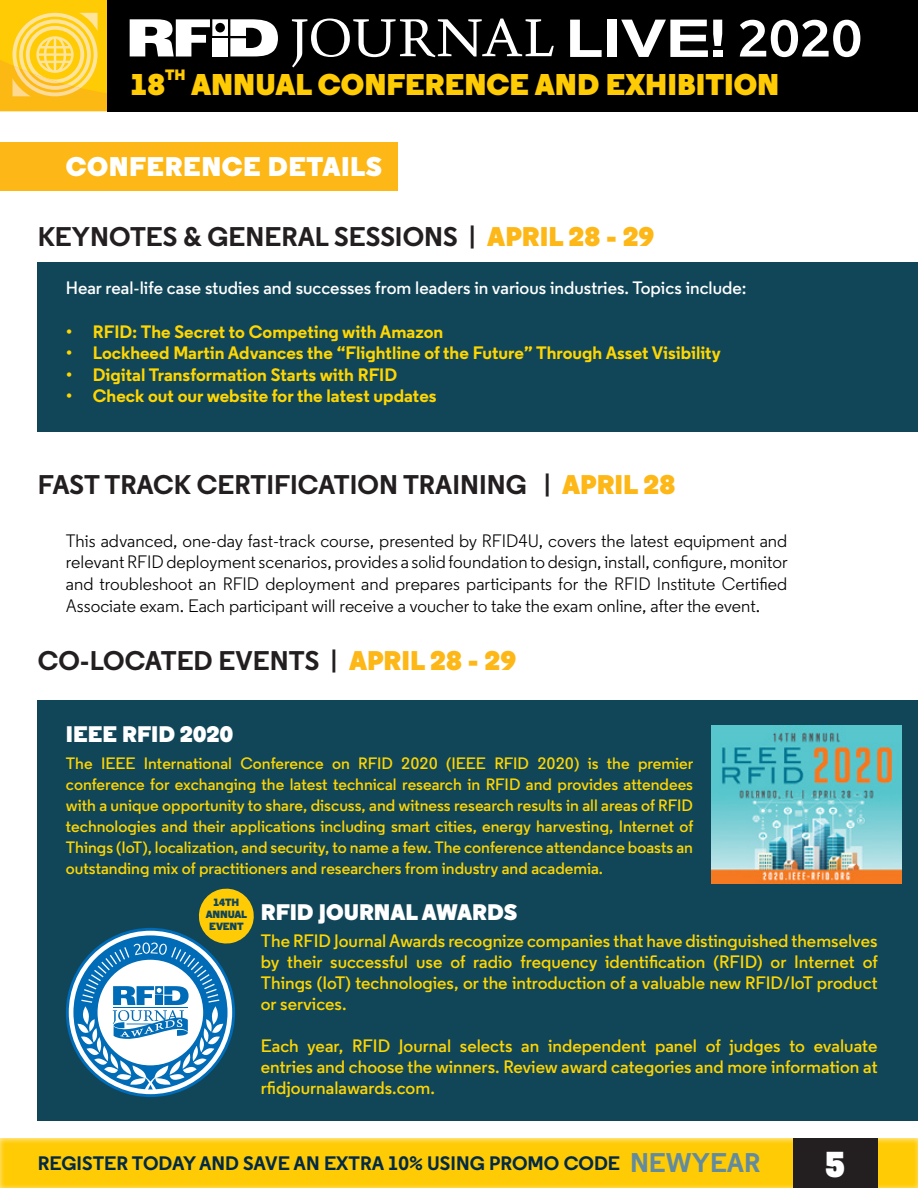
<style>
.page{position:relative;width:918px;height:1188px;background:#fff}
.page>*{position:absolute;margin:0;border:0;box-sizing:border-box;transform-origin:0 0}
.t1{font:900 36px "Regular";color:#fff}
.t2{font:900 30px "Regular";color:#ffcb05}
.t3{font:700 27px "Regular";color:#231f20}
.t4{font:900 27px "Regular";letter-spacing:.02em;color:#fff}
.t5{font:900 22.5px "Regular";color:#fff}
.t6{font:700 19.5px "Regular";color:#032a45}
.t7{font:600 18px/21px "Regular";color:#ffd600;text-align:justify}
.t8{font:18px/21.6px "Regular";color:#000;text-align:justify}
.t9{font:700 18px "Regular";color:#ffd600}
.t10{font:600 18px "Regular";color:#fff}
.t11{font:600 16.5px/21px "Regular";color:#ffd600;text-align:justify}
.t12{font:900 15px "Regular";color:#ffcb05}
.t13{font:900 10.5px/12px "Regular";letter-spacing:-.02em;color:#114659;text-align:center}
.s1{font-weight:900;color:#fdb717}
.s2{font-size:27px;color:#628b9f}
</style>
<div class="page">
<svg style="left:0;top:0;width:94px;height:111px"></svg>
<div style="left:94px;top:0;width:824px;height:114px;background:#fff;opacity:.75"></div>
<div style="left:108px;top:0;width:810px;height:111px;background:#000"></div>
<svg style="left:292px;top:19px;width:262px;height:48px"></svg>
<svg style="left:130px;top:19px;width:148px;height:38px"></svg>
<svg style="left:570px;top:20px;width:32px;height:37px"></svg>
<div style="left:607px;top:20px;width:10px;height:37px;background:#fff"></div>
<svg style="left:621px;top:20px;width:101px;height:37px"></svg>
<svg style="left:740px;top:20px;width:120px;height:37px"></svg>
<div style="left:0;top:1129px;width:918px;height:59px;background:#fff;opacity:.75"></div>
<div style="left:793px;top:1138px;width:85px;height:50px;background:#231f20"></div>
<div style="left:0;top:142px;width:398px;height:49px;background:#fdb717"></div>
<div style="left:38px;top:263px;width:880px;height:169px;background:#114659"></div>
<div style="left:38px;top:701px;width:880px;height:420px;background:#114659"></div>
<img style="left:711px;top:725px;width:190px;height:159px">
<svg style="left:78px;top:888px;width:176px;height:203px"></svg>
<h2 class="t2" style="left:130px;top:66px;width:37px">18</h2>
<p class="t12" style="left:165px;top:65px;width:22px">TH</p>
<h2 class="t2" style="left:191px;top:66px;width:590px">ANNUAL CONFERENCE AND EXHIBITION</h2>
<h3 class="t4" style="left:66px;top:150px;width:318px">CONFERENCE DETAILS</h3>
<h3 class="t3" style="left:38px;top:219px;width:618px">KEYNOTES &amp; GENERAL SESSIONS | <span class="s1">APRIL 28 - 29</span></h3>
<p class="t10" style="left:66px;top:277px;width:682px">Hear real-life case studies and successes from leaders in various industries. Topics include:</p>
<p class="t9" style="left:66px;top:320px;width:379px">• RFID: The Secret to Competing with Amazon</p>
<p class="t9" style="left:66px;top:342px;width:656px">• Lockheed Martin Advances the “Flightline of the Future” Through Asset Visibility</p>
<p class="t9" style="left:66px;top:363px;width:333px">• Digital Transformation Starts with RFID</p>
<p class="t9" style="left:66px;top:385px;width:372px">• Check out our website for the latest updates</p>
<h3 class="t3" style="left:38px;top:468px;width:639px">FAST TRACK CERTIFICATION TRAINING | <span class="s1">APRIL 28</span></h3>
<p class="t8" style="left:66px;top:530px;width:723px">This advanced, one-day fast-track course, presented by RFID4U, covers the latest equipment and relevant RFID deployment scenarios, provides a solid foundation to design, install, configure, monitor and troubleshoot an RFID deployment and prepares participants for the RFID Institute Certified Associate exam. Each participant will receive a voucher to take the exam online, after the event.</p>
<h3 class="t3" style="left:38px;top:644px;width:480px">CO-LOCATED EVENTS | <span class="s1">APRIL 28 - 29</span></h3>
<h3 class="t5" style="left:66px;top:720px;width:169px">IEEE RFID 2020</h3>
<p class="t11" style="left:66px;top:753px;width:629px">The IEEE International Conference on RFID 2020 (IEEE RFID 2020) is the premier conference for exchanging the latest technical research in RFID and provides attendees with a unique opportunity to share, discuss, and witness research results in all areas of RFID technologies and their applications including smart cities, energy harvesting, Internet of Things (IoT), localization, and security, to name a few. The conference attendance boasts an outstanding mix of practitioners and researchers from industry and academia.</p>
<h3 class="t5" style="left:261px;top:899px;width:258px">RFID JOURNAL AWARDS</h3>
<p class="t7" style="left:261px;top:931px;width:618px">The RFID Journal Awards recognize companies that have distinguished themselves by their successful use of radio frequency identification (RFID) or Internet of Things (IoT) technologies, or the introduction of a valuable new RFID/IoT product or services.</p>
<p class="t7" style="left:261px;top:1036px;width:618px">Each year, RFID Journal selects an independent panel of judges to evaluate entries and choose the winners. Review award categories and more information at rfidjournalawards.com.</p>
<p class="t13" style="left:206px;top:896px;width:43px">14TH<br>ANNUAL<br>EVENT</p>
<p class="t6" style="left:38px;top:1151px;width:724px">REGISTER TODAY AND SAVE AN EXTRA 10% USING PROMO CODE <span class="s2">NEWYEAR</span></p>
<h1 class="t1" style="left:825px;top:1142px;width:23px">5</h1>
</div>
